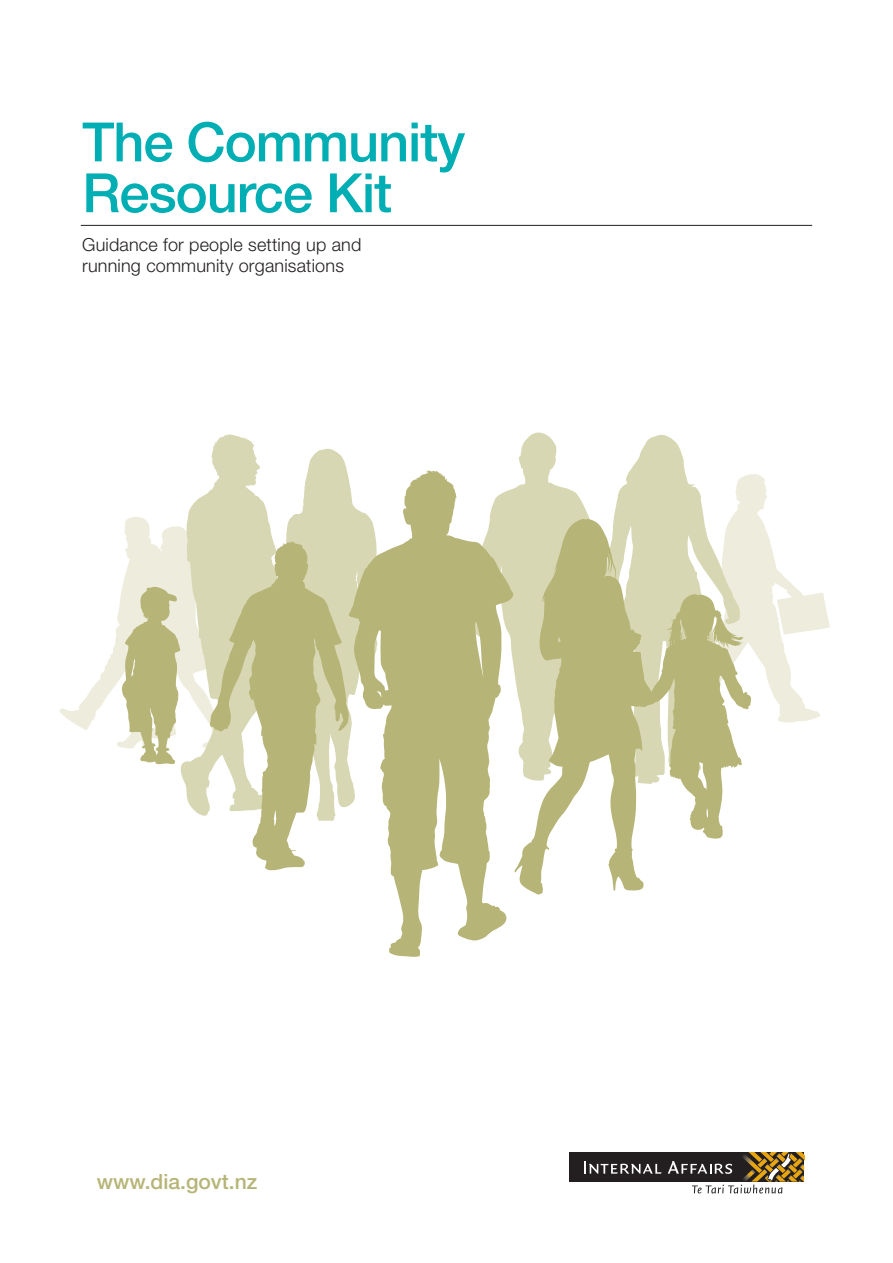
<style>
.page{position:relative;width:893px;height:1263px;background:#fff}
.page>*{position:absolute;margin:0;border:0;box-sizing:border-box;transform-origin:0 0}
.t1{font:500 54.3px/50.8px "Helvetica Neue";letter-spacing:-.02em;color:#00aeb3}
.t2{font:500 21px "Helvetica Neue";color:#b6b577}
.t3{font:300 18px/21px "Helvetica Foreshore";letter-spacing:.01em;color:#231f20}
</style>
<div class="page">
<svg style="left:513px;top:432px;width:173px;height:236px"></svg>
<svg style="left:514px;top:518px;width:130px;height:377px"></svg>
<svg style="left:377px;top:470px;width:136px;height:487px;fill:#b6b577"></svg>
<svg style="left:252px;top:821px;width:53px;height:50px;fill:#b6b577"></svg>
<hr style="left:81px;top:225px;width:731px;height:1px;background:#231f20">
<svg style="left:640px;top:473px;width:190px;height:367px"></svg>
<svg style="left:60px;top:434px;width:317px;height:387px"></svg>
<div style="left:570px;top:1152px;width:234px;height:29px;background:#231f20"></div>
<svg style="left:584px;top:1161px;width:78px;height:13px"></svg>
<svg style="left:668px;top:1152px;width:136px;height:41px"></svg>
<h1 class="t1" style="left:82px;top:116px;width:385px">The Community<br>Resource Kit</h1>
<p class="t3" style="left:82px;top:234px;width:281px">Guidance for people setting up and running community organisations</p>
<p class="t2" style="left:97px;top:1169px;width:162px">www.dia.govt.nz</p>
</div>
